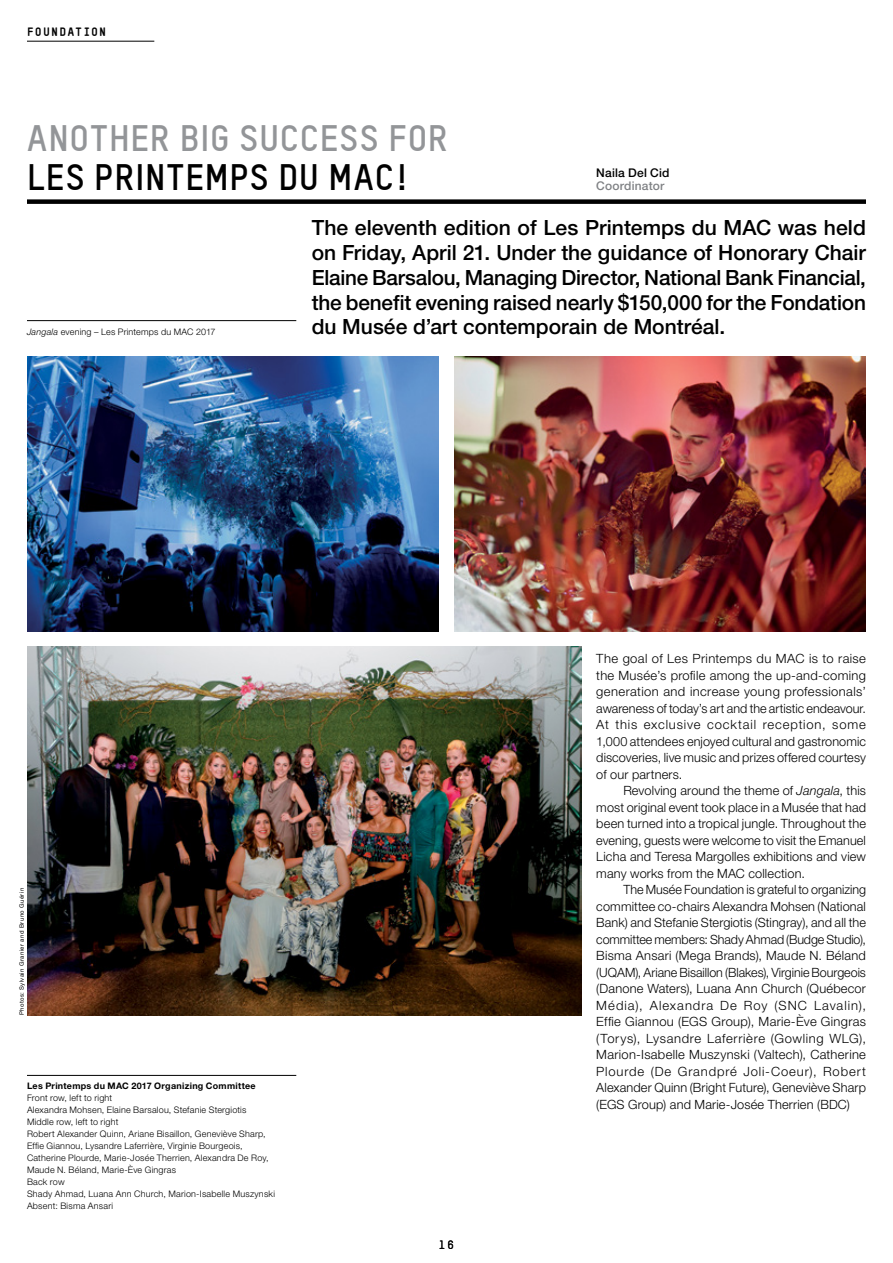
<style>
.page{position:relative;width:893px;height:1263px;background:#fff}
.page>*{position:absolute;margin:0;border:0;box-sizing:border-box;transform-origin:0 0}
.t1{font:700 36px "TSTAR";letter-spacing:.025em;color:#939598}
.t2{font:700 36px "TSTAR";letter-spacing:.03em;color:#000}
.t3{font:500 21px/24.8px "Helvetica Neue LT Pro";color:#000;text-align:justify}
.t4{font:300 12.75px/16.5px "Helvetica Neue LT Pro";letter-spacing:.01em;color:#000;text-align:justify}
.t5{font:500 12px "Helvetica Neue LT Pro";letter-spacing:.015em;color:#000}
.t6{font:500 12px "Helvetica Neue LT Pro";letter-spacing:.015em;color:#808285}
.t7{font:900 12px "TSTAR Mono Round";letter-spacing:.075em;color:#000}
.t8{font:700 12px "TSTAR Mono Round";color:#000}
.t9{font:300 9px/12px "Helvetica Neue LT Pro";letter-spacing:.025em;color:#000}
.t10{font:700 9px "Helvetica Neue LT Pro";letter-spacing:.03em;color:#000}
.t11{font:6px "Helvetica Neue LT Pro";letter-spacing:.075em;color:#000}
.s1{font-style:italic}
</style>
<div class="page">
<img style="left:27px;top:646px;width:554px;height:369px">
<img style="left:27px;top:357px;width:412px;height:274px">
<img style="left:454px;top:357px;width:412px;height:274px">
<div style="left:27px;top:199px;width:839px;height:5px;background:#000"></div>
<hr style="left:27px;top:41px;width:127px;height:1px;background:#000">
<hr style="left:27px;top:1075px;width:269px;height:1px;background:#000">
<hr style="left:27px;top:320px;width:269px;height:1px;background:#000">
<p class="t7" style="left:27px;top:25px;width:81px">FOUNDATION</p>
<h1 class="t1" style="left:27px;top:116px;width:423px">ANOTHER BIG SUCCESS FOR</h1>
<h1 class="t2" style="left:27px;top:155px;width:382px">LES PRINTEMPS DU MAC!</h1>
<p class="t5" style="left:596px;top:165px;width:75px">Naila Del Cid</p>
<p class="t6" style="left:596px;top:179px;width:70px">Coordinator</p>
<p class="t9" style="left:27px;top:325px;width:190px"><span class="s1">Jangala</span> evening – Les Printemps du MAC 2017</p>
<p class="t3" style="left:312px;top:215px;width:556px">The eleventh edition of Les Printemps du MAC was held on Friday, April 21. Under the guidance of Honorary Chair Elaine Barsalou, Managing Director, National Bank Financial, the benefit evening raised nearly $150,000 for the Fondation du Musée d’art contemporain de Montréal.</p>
<p class="t11" style="left:18px;top:1015px;width:129px;rotate:-90deg">Photos: Sylvain Granier and Bruno Guérin</p>
<p class="t10" style="left:27px;top:1080px;width:230px">Les Printemps du MAC 2017 Organizing Committee</p>
<p class="t9" style="left:27px;top:1092px;width:249px">Front row, left to right<br>Alexandra Mohsen, Elaine Barsalou, Stefanie Stergiotis Middle row, left to right<br>Robert Alexander Quinn, Ariane Bisaillon, Geneviève Sharp, Effie Giannou, Lysandre Laferrière, Virginie Bourgeois, Catherine Plourde, Marie-Josée Therrien, Alexandra De Roy, Maude N. Béland, Marie-Ève Gingras<br>Back row<br>Shady Ahmad, Luana Ann Church, Marion-Isabelle Muszynski Absent: Bisma Ansari</p>
<p class="t8" style="left:439px;top:1238px;width:17px">16</p>
<p class="t4" style="left:596px;top:650px;width:271px">The goal of Les Printemps du MAC is to raise the Musée’s profile among the up-and-coming generation and increase young professionals’ awareness of today’s art and the artistic endeavour.<br>At this exclusive cocktail reception, some 1,000 attendees enjoyed cultural and gastronomic discoveries, live music and prizes offered courtesy of our partners.</p>
<p class="t4" style="left:596px;top:782px;width:271px;text-indent:27px">Revolving around the theme of <span class="s1">Jangala</span>, this most original event took place in a Musée that had been turned into a tropical jungle. Throughout the evening, guests were welcome to visit the Emanuel Licha and Teresa Margolles exhibitions and view many works from the MAC collection.</p>
<p class="t4" style="left:596px;top:881px;width:271px;text-indent:27px">The Musée Foundation is grateful to organizing committee co-chairs Alexandra Mohsen (National Bank) and Stefanie Stergiotis (Stingray), and all the committee members: Shady Ahmad (Budge Studio), Bisma Ansari (Mega Brands), Maude N. Béland (UQAM), Ariane Bisaillon (Blakes), Virginie Bourgeois (Danone Waters), Luana Ann Church (Québecor Média), Alexandra De Roy (SNC Lavalin), Effie Giannou (EGS Group), Marie-Ève Gingras (Torys), Lysandre Laferrière (Gowling WLG), Marion-Isabelle Muszynski (Valtech), Catherine Plourde (De Grandpré Joli-Coeur), Robert Alexander Quinn (Bright Future), Geneviève Sharp (EGS Group) and Marie-Josée Therrien (BDC)</p>
</div>
